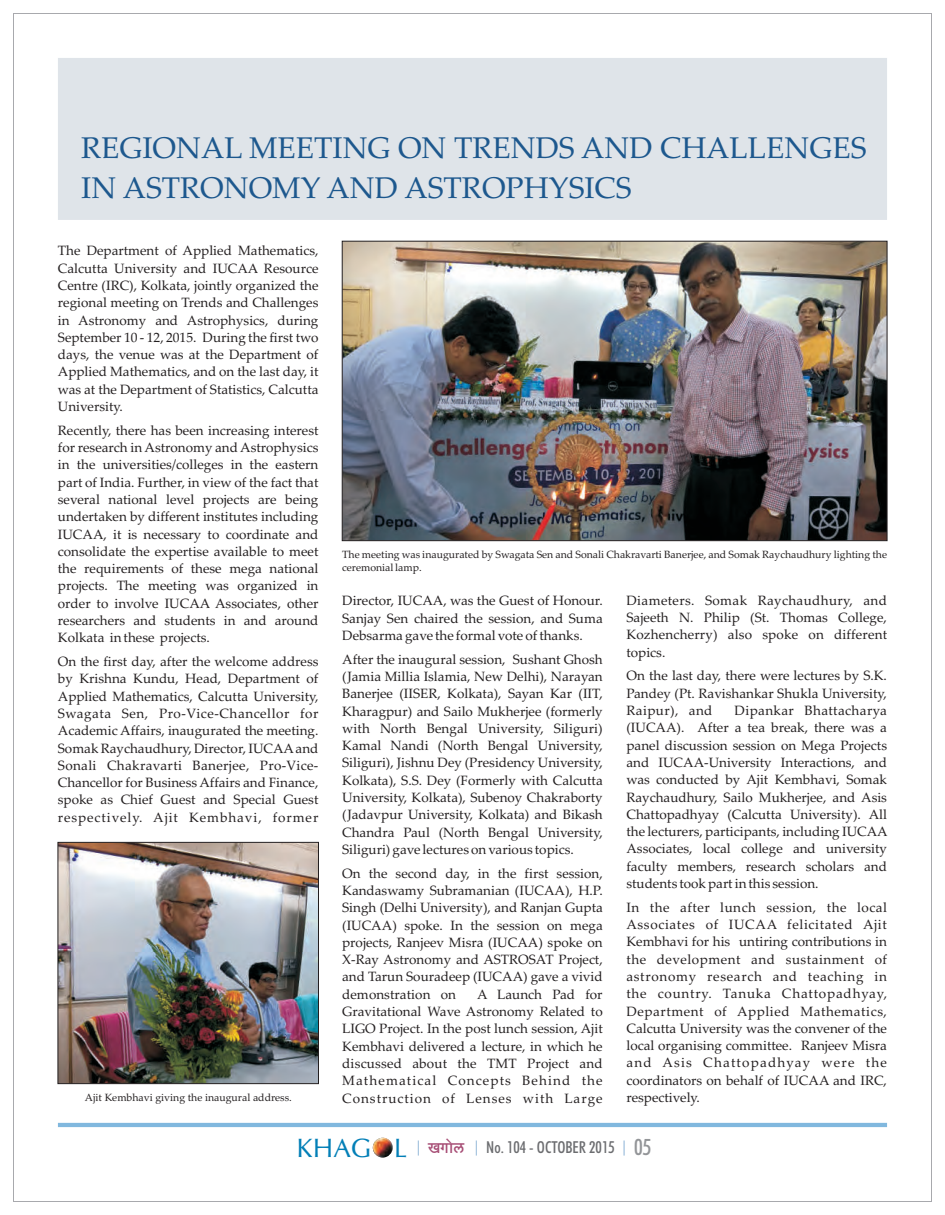
<style>
.page{position:relative;width:945px;height:1215px;background:#fff}
.page>*{position:absolute;margin:0;border:0;box-sizing:border-box;transform-origin:0 0}
.t1{font:30px/40.5px "Palatino Linotype";color:#1d588e}
.t2{font:500 condensed 16.5px "Futura BT";color:#6c6d70}
.t3{font:13.5px/17.2px "Palatino Linotype";color:#231f20;text-align:justify}
.t4{font:10.5px/12.8px "Palatino Linotype";color:#231f20}
.s1{font-family:"CG Omega";font-weight:400;font-stretch:normal;font-size:26.55px;color:#037fb7}
.s2{font-size:15px;color:#89b1d5}
.s3{font-family:"SHREE DEV";font-weight:400;font-stretch:normal;font-size:19.5px;color:#a64c74}
.s4{font-size:22.5px;color:#939598}
</style>
<div class="page">
<hr style="left:58px;top:1123px;width:829px;height:4px;background:#81b8de">
<img style="left:341px;top:240px;width:547px;height:301px">
<div style="left:58px;top:58px;width:829px;height:162px;background:#dfe4e9"></div>
<img style="left:373px;top:1138px;width:20px;height:20px;border-radius:50%">
<img style="left:57px;top:842px;width:262px;height:242px">
<h1 class="t1" style="left:81px;top:131px;width:787px">REGIONAL MEETING ON TRENDS AND CHALLENGES<br>IN ASTRONOMY AND ASTROPHYSICS</h1>
<p class="t3" style="left:58px;top:244px;width:262px">The Department of Applied Mathematics, Calcutta University and IUCAA Resource Centre (IRC), Kolkata, jointly organized the regional meeting on Trends and Challenges in Astronomy and Astrophysics, during September 10 - 12, 2015. During the first two days, the venue was at the Department of Applied Mathematics, and on the last day, it was at the Department of Statistics, Calcutta University.</p>
<p class="t3" style="left:58px;top:423px;width:262px">Recently, there has been increasing interest for research in Astronomy and Astrophysics in the universities/colleges in the eastern part of India. Further, in view of the fact that several national level projects are being undertaken by different institutes including IUCAA, it is necessary to coordinate and consolidate the expertise available to meet the requirements of these mega national projects. The meeting was organized in order to involve IUCAA Associates, other researchers and students in and around Kolkata in these projects.</p>
<p class="t3" style="left:58px;top:654px;width:262px">On the first day, after the welcome address by Krishna Kundu, Head, Department of Applied Mathematics, Calcutta University, Swagata Sen, Pro-Vice-Chancellor for Academic Affairs, inaugurated the meeting.<br>Somak Raychaudhury, Director, IUCAA and Sonali Chakravarti Banerjee, Pro-Vice-Chancellor for Business Affairs and Finance, spoke as Chief Guest and Special Guest respectively. Ajit Kembhavi, former</p>
<p class="t4" style="left:85px;top:1092px;width:208px">Ajit Kembhavi giving the inaugural address.</p>
<p class="t4" style="left:342px;top:549px;width:546px">The meeting was inaugurated by Swagata Sen and Sonali Chakravarti Banerjee, and Somak Raychaudhury lighting the ceremonial lamp.</p>
<p class="t3" style="left:342px;top:594px;width:262px">Director, IUCAA, was the Guest of Honour.<br>Sanjay Sen chaired the session, and Suma Debsarma gave the formal vote of thanks.</p>
<p class="t3" style="left:342px;top:652px;width:262px">After the inaugural session, Sushant Ghosh (Jamia Millia Islamia, New Delhi), Narayan Banerjee (IISER, Kolkata), Sayan Kar (IIT, Kharagpur) and Sailo Mukherjee (formerly with North Bengal University, Siliguri)<br>Kamal Nandi (North Bengal University, Siliguri), Jishnu Dey (Presidency University, Kolkata), S.S. Dey (Formerly with Calcutta University, Kolkata), Subenoy Chakraborty (Jadavpur University, Kolkata) and Bikash Chandra Paul (North Bengal University, Siliguri) gave lectures on various topics.</p>
<p class="t3" style="left:342px;top:866px;width:262px">On the second day, in the first session, Kandaswamy Subramanian (IUCAA), H.P.<br>Singh (Delhi University), and Ranjan Gupta (IUCAA) spoke. In the session on mega projects, Ranjeev Misra (IUCAA) spoke on X-Ray Astronomy and ASTROSAT Project, and Tarun Souradeep (IUCAA) gave a vivid demonstration on</p>
<p class="t3" style="left:342px;top:987px;width:262px;text-indent:135px">A Launch Pad for Gravitational Wave Astronomy Related to LIGO Project. In the post lunch session, Ajit Kembhavi delivered a lecture, in which he discussed about the TMT Project and Mathematical Concepts Behind the Construction of Lenses with Large</p>
<p class="t3" style="left:626px;top:593px;width:262px">Diameters. Somak Raychaudhury, and Sajeeth N. Philip (St. Thomas College, Kozhencherry) also spoke on different topics.</p>
<p class="t3" style="left:626px;top:669px;width:262px">On the last day, there were lectures by S.K.<br>Pandey (Pt. Ravishankar Shukla University, Raipur), and</p>
<p class="t3" style="left:626px;top:703px;width:263px;text-indent:108px">Dipankar Bhattacharya (IUCAA). After a tea break, there was a panel discussion session on Mega Projects and IUCAA-University Interactions, and was conducted by Ajit Kembhavi, Somak Raychaudhury, Sailo Mukherjee, and Asis Chattopadhyay (Calcutta University). All the lecturers, participants, including IUCAA Associates, local college and university faculty members, research scholars and students took part in this session.</p>
<p class="t3" style="left:626px;top:900px;width:262px">In the after lunch session, the local Associates of IUCAA felicitated Ajit Kembhavi for his untiring contributions in the development and sustainment of astronomy research and teaching in the country. Tanuka Chattopadhyay, Department of Applied Mathematics, Calcutta University was the convener of the local organising committee. Ranjeev Misra and Asis Chattopadhyay were the coordinators on behalf of IUCAA and IRC, respectively.</p>
<p class="t2" style="left:297px;top:1141px;width:356px"><span class="s1">KHAG L</span> <span class="s2">|</span> <span class="s3">IJmoc</span> <span class="s2">|</span> No. 104 - OCTOBER 2015 <span class="s2">|</span> <span class="s4">05</span></p>
</div>
